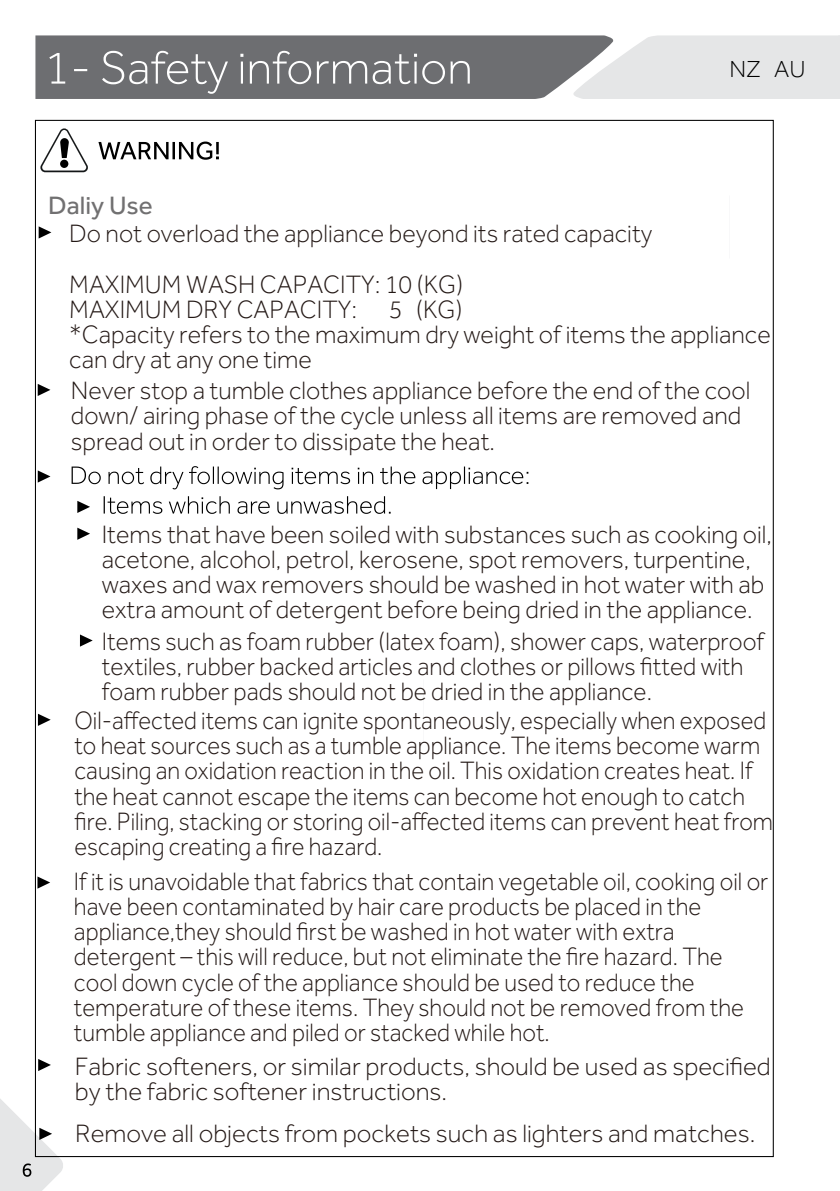
<style>
.page{position:relative;width:840px;height:1191px;background:#fff}
.page>*{position:absolute;margin:0;border:0;box-sizing:border-box;transform-origin:0 0}
.t1{font:300 26px/25.2px "Effra";color:#231815}
.t2{font:300 26px/25.2px "Effra";color:#231815;scale:.92 1}
.t3{font:300 26px/25.2px "Effra";color:#231815;scale:.91 1}
.t4{font:300 26px/25.2px "Effra";color:#231815;scale:.94 1}
.t5{font:26px "Effra";color:#717071}
.t6{font:300 24px "Effra";color:#000}
</style>
<div class="page">
<svg style="left:35px;top:35px;width:804px;height:64px;background:#9b9c9e"></svg>
<svg style="left:98px;top:141px;width:121px;height:19px"></svg>
<svg style="left:40px;top:128px;width:48px;height:44px"></svg>
<div style="left:60px;top:160px;width:8px;height:8px;background:#000;border-radius:50%"></div>
<svg style="left:39px;top:226px;width:12px;height:12px"></svg>
<svg style="left:38px;top:384px;width:12px;height:12px"></svg>
<svg style="left:38px;top:470px;width:12px;height:12px"></svg>
<svg style="left:72px;top:466px;width:456px;height:23px"></svg>
<svg style="left:77px;top:501px;width:13px;height:12px"></svg>
<svg style="left:104px;top:496px;width:286px;height:18px"></svg>
<svg style="left:77px;top:527px;width:13px;height:13px"></svg>
<svg style="left:80px;top:634px;width:13px;height:12px"></svg>
<svg style="left:38px;top:713px;width:13px;height:13px"></svg>
<svg style="left:37px;top:876px;width:13px;height:12px"></svg>
<svg style="left:0;top:1044px;width:64px;height:147px"></svg>
<p class="t5" style="left:48px;top:190px;width:106px">Daliy Use</p>
<p class="t6" style="left:729px;top:56px;width:77px">NZ AU</p>
<p class="t1" style="left:69px;top:208px;width:584px;line-height:50.4px">Do not overload the appliance beyond its rated capacity<br>MAXIMUM WASH CAPACITY: 10 (KG)</p>
<p class="t1" style="left:69px;top:296px;width:702px">MAXIMUM DRY CAPACITY: 5 (KG)<br>*Capacity refers to the maximum dry weight of items the appliance can dry at any one time</p>
<p class="t1" style="left:71px;top:378px;width:680px">Never stop a tumble clothes appliance before the end of the cool down/ airing phase of the cycle unless all items are removed and spread out in order to dissipate the heat.</p>
<p class="t1" style="left:102px;top:521px;width:671px">Items that have been soiled with substances such as cooking oil, acetone, alcohol, petrol, kerosene, spot removers, turpentine, waxes and wax removers should be washed in hot water with ab extra amount of detergent before being dried in the appliance.</p>
<p class="t4" style="left:102px;top:628px;width:705px">Items such as foam rubber (latex foam), shower caps, waterproof textiles, rubber backed articles and clothes or pillows fitted with foam rubber pads should not be dried in the appliance.</p>
<p class="t3" style="left:74px;top:707px;width:768px">Oil-affected items can ignite spontaneously, especially when exposed to heat sources such as a tumble appliance. The items become warm causing an oxidation reaction in the oil. This oxidation creates heat. If the heat cannot escape the items can become hot enough to catch fire. Piling, stacking or storing oil-affected items can prevent heat from escaping creating a fire hazard.</p>
<p class="t2" style="left:74px;top:868px;width:755px">If it is unavoidable that fabrics that contain vegetable oil, cooking oil or have been contaminated by hair care products be placed in the appliance,they should first be washed in hot water with extra detergent – this will reduce, but not eliminate the fire hazard. The cool down cycle of the appliance should be used to reduce the temperature of these items. They should not be removed from the tumble appliance and piled or stacked while hot.</p>
<p class="t1" style="left:75px;top:1053px;width:697px">Fabric softeners, or similar products, should be used as specified by the fabric softener instructions.</p>
<p class="t1" style="left:75px;top:1120px;width:681px">Remove all objects from pockets such as lighters and matches.</p>
</div>
